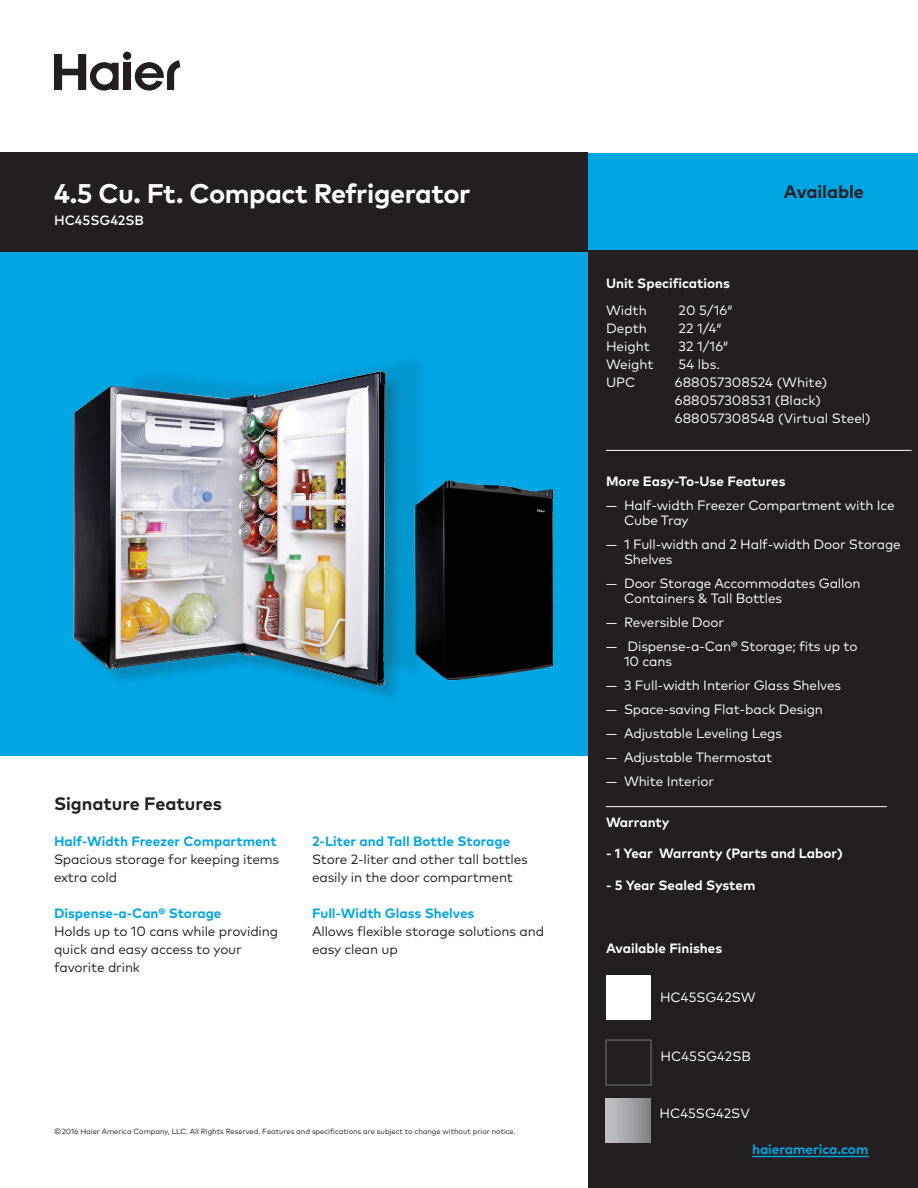
<style>
.page{position:relative;width:918px;height:1188px;background:#fff}
.page>*{position:absolute;margin:0;border:0;box-sizing:border-box;transform-origin:0 0}
.Headline__Product_Na{font:700 27px "Mark OT";letter-spacing:-.015em;color:#fff}
.Headline__Signature{font:700 18px "Mark OT";color:#231f20}
.Header__Right_Rail{font:13.5px/15px "Mark OT";letter-spacing:-.01em;color:#fff}
.Paragraph__Main{font:13.5px/18px "Mark OT";letter-spacing:-.01em;color:#231f20}
.Subhead__Signature_F{font:700 13.5px "Mark OT";color:#00a5e3}
.Header__Right_Rail-2{font:700 13.5px "Mark OT";color:#fff}
.Headline__Product_Na-2{font:500 13.5px "Mark OT";letter-spacing:-.005em;color:#fff}
.t1{font:7.5px "Mark OT";letter-spacing:-.005em;color:#231f20}
</style>
<div class="page">
<div style="left:0;top:153px;width:918px;height:603px;background:#00a5e3"></div>
<div style="left:588px;top:250px;width:330px;height:938px;background:#231f20"></div>
<div style="left:0;top:153px;width:588px;height:99px;background:#231f20"></div>
<div style="left:123px;top:63px;width:8px;height:27px;background:#231f20"></div>
<div style="left:123px;top:52px;width:8px;height:8px;background:#231f20;border-radius:50%"></div>
<svg style="left:54px;top:54px;width:65px;height:37px"></svg>
<svg style="left:135px;top:60px;width:45px;height:31px"></svg>
<hr style="left:752px;top:1156px;width:116px;height:1px;background:#00a5e3">
<hr style="left:606px;top:450px;width:306px;height:1px;background:#fff">
<div style="left:606px;top:975px;width:45px;height:45px;background:#fff"></div>
<hr style="left:606px;top:806px;width:281px;height:1px;background:#fff">
<div style="left:605px;top:1040px;width:47px;height:46px;background:#231f20;border:1px solid #6c6d70"></div>
<div style="left:605px;top:1098px;width:45px;height:45px;background:linear-gradient(to right,#c5c6c9,#858589)"></div>
<img style="left:430px;top:480px;width:124px;height:201px">
<div style="left:102px;top:352px;width:328px;height:328px;background:#231f20;opacity:.1"></div>
<div style="left:76px;top:374px;width:328px;height:328px;background:#231f20;opacity:.2"></div>
<img style="left:73px;top:358px;width:326px;height:342px">
<p class="Headline__Product_Na" style="left:54px;top:175px;width:418px">4.5 Cu. Ft. Compact Refrigerator</p>
<p class="Headline__Product_Na-2" style="left:54px;top:212px;width:91px">HC45SG42SB</p>
<p class="Headline__Signature" style="left:54px;top:792px;width:169px">Signature Features</p>
<p class="Subhead__Signature_F" style="left:54px;top:832px;width:224px">Half-Width Freezer Compartment</p>
<p class="Paragraph__Main" style="left:54px;top:850px;width:227px">Spacious storage for keeping items extra cold</p>
<p class="Subhead__Signature_F" style="left:54px;top:904px;width:169px">Dispense-a-Can® Storage</p>
<p class="Paragraph__Main" style="left:54px;top:922px;width:226px">Holds up to 10 cans while providing quick and easy access to your favorite drink</p>
<p class="Subhead__Signature_F" style="left:312px;top:832px;width:200px">2-Liter and Tall Bottle Storage</p>
<p class="Paragraph__Main" style="left:312px;top:850px;width:217px">Store 2-liter and other tall bottles easily in the door compartment</p>
<p class="Subhead__Signature_F" style="left:312px;top:904px;width:164px">Full-Width Glass Shelves</p>
<p class="Paragraph__Main" style="left:312px;top:922px;width:234px">Allows flexible storage solutions and easy clean up</p>
<p class="t1" style="left:54px;top:1127px;width:463px">© 2016 Haier America Company, LLC. All Rights Reserved. Features and specifications are subject to change without prior notice.</p>
<p class="Headline__Signature" style="left:784px;top:180px;width:82px">Available</p>
<p class="Header__Right_Rail-2" style="left:606px;top:274px;width:126px">Unit Specifications</p>
<p class="Header__Right_Rail" style="left:606px;top:303px;width:42px">Width</p>
<p class="Header__Right_Rail" style="left:679px;top:303px;width:56px">20 5/16″</p>
<p class="Header__Right_Rail" style="left:606px;top:321px;width:42px">Depth</p>
<p class="Header__Right_Rail" style="left:679px;top:321px;width:45px">22 1/4″</p>
<p class="Header__Right_Rail" style="left:606px;top:339px;width:46px">Height</p>
<p class="Header__Right_Rail" style="left:679px;top:339px;width:52px">32 1/16″</p>
<p class="Header__Right_Rail" style="left:606px;top:357px;width:49px">Weight</p>
<p class="Header__Right_Rail" style="left:679px;top:357px;width:43px">54 lbs.</p>
<p class="Header__Right_Rail" style="left:606px;top:375px;width:31px">UPC</p>
<p class="Header__Right_Rail" style="left:675px;top:373px;width:197px;line-height:18px">688057308524 (White)<br>688057308531 (Black)<br>688057308548 (Virtual Steel)</p>
<p class="Header__Right_Rail-2" style="left:606px;top:472px;width:181px">More Easy-To-Use Features</p>
<p class="Header__Right_Rail" style="left:624px;top:498px;width:272px;text-indent:-18px">— Half-width Freezer Compartment with Ice<br>Cube Tray</p>
<p class="Header__Right_Rail" style="left:624px;top:537px;width:278px;text-indent:-18px">— 1 Full-width and 2 Half-width Door Storage<br>Shelves</p>
<p class="Header__Right_Rail" style="left:624px;top:576px;width:238px;text-indent:-18px">— Door Storage Accommodates Gallon<br>Containers &amp; Tall Bottles</p>
<p class="Header__Right_Rail" style="left:606px;top:615px;width:120px">— Reversible Door</p>
<p class="Header__Right_Rail" style="left:624px;top:639px;width:235px;text-indent:-18px">— Dispense-a-Can® Storage; fits up to<br>10 cans</p>
<p class="Header__Right_Rail" style="left:606px;top:678px;width:237px">— 3 Full-width Interior Glass Shelves</p>
<p class="Header__Right_Rail" style="left:606px;top:702px;width:219px">— Space-saving Flat-back Design</p>
<p class="Header__Right_Rail" style="left:606px;top:726px;width:178px">— Adjustable Leveling Legs</p>
<p class="Header__Right_Rail" style="left:606px;top:750px;width:168px">— Adjustable Thermostat</p>
<p class="Header__Right_Rail" style="left:606px;top:774px;width:109px">— White Interior</p>
<p class="Header__Right_Rail-2" style="left:606px;top:813px;width:65px">Warranty</p>
<p class="Header__Right_Rail-2" style="left:606px;top:845px;width:238px">- 1 Year Warranty (Parts and Labor)</p>
<p class="Header__Right_Rail-2" style="left:606px;top:876px;width:151px">- 5 Year Sealed System</p>
<p class="Header__Right_Rail-2" style="left:606px;top:939px;width:118px">Available Finishes</p>
<p class="Header__Right_Rail" style="left:660px;top:990px;width:97px">HC45SG42SW</p>
<p class="Header__Right_Rail" style="left:661px;top:1048px;width:92px">HC45SG42SB</p>
<p class="Header__Right_Rail" style="left:659px;top:1105px;width:92px">HC45SG42SV</p>
<p class="Subhead__Signature_F" style="left:752px;top:1140px;width:118px">haieramerica.com</p>
</div>
